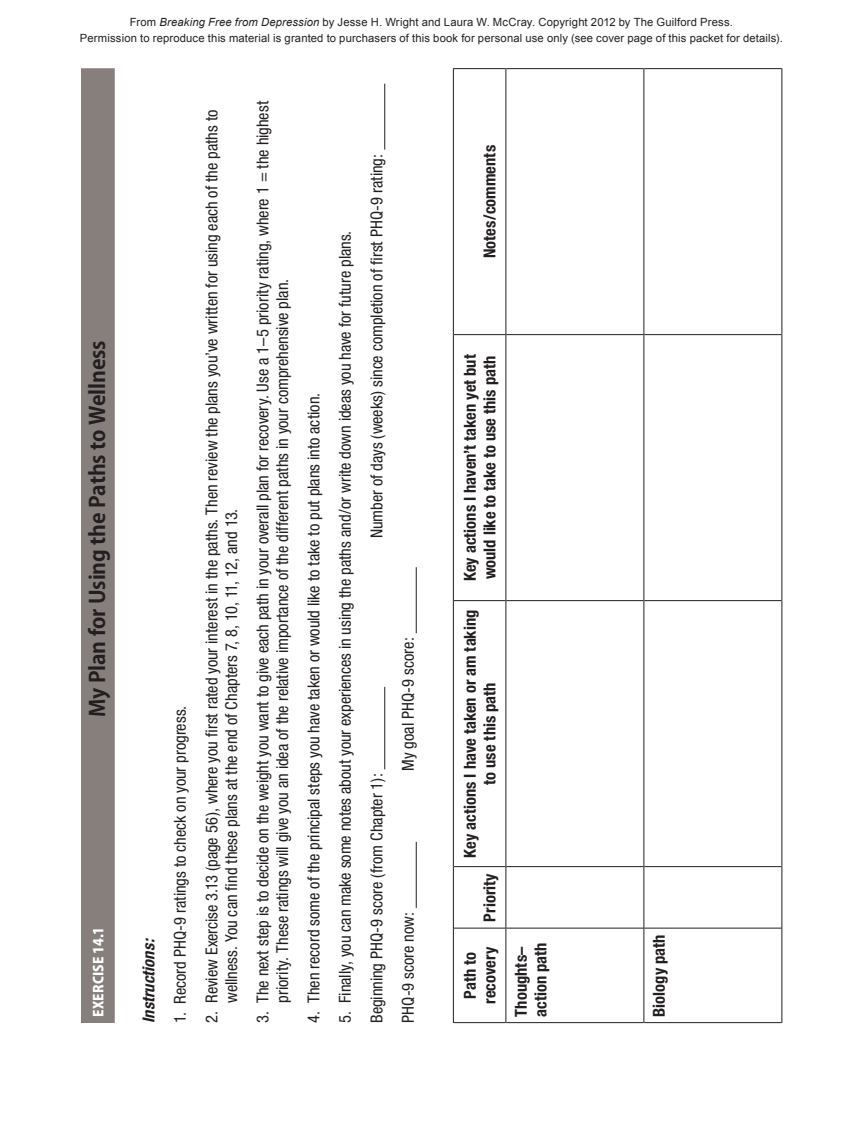
<style>
.page{position:relative;width:864px;height:1134px;background:#fff}
.page>*{position:absolute;margin:0;border:0;box-sizing:border-box;transform-origin:0 0}
.t1{font:700 21px "Koz Go Pro";letter-spacing:-.005em;color:#231f20}
.t2{font:condensed 16.5px/19.5px "Helvetica Neue";letter-spacing:-.005em;color:#231f20}
.t3{font:700 condensed 16.5px/19.5px "Helvetica Neue";color:#231f20;text-align:center}
.t4{font:italic 700 condensed 16.5px "Helvetica Neue";color:#231f20}
.t5{font:800 13.5px "Koz Go Pro";letter-spacing:.015em;color:#fff}
.t6{font:11.25px/15.8px "Arial";letter-spacing:.015em;color:#231f20;text-align:center}
.s1{font-style:italic}
</style>
<div class="page">
<div style="left:81px;top:68px;width:34px;height:955px;background:#867f7c"></div>
<hr style="left:384px;top:687px;width:1px;height:82px;background:#231f20">
<hr style="left:384px;top:84px;width:1px;height:66px;background:#231f20">
<hr style="left:416px;top:842px;width:1px;height:66px;background:#231f20">
<hr style="left:416px;top:567px;width:1px;height:66px;background:#231f20">
<hr style="left:454px;top:928px;width:52px;height:1px;background:#231f20">
<hr style="left:454px;top:866px;width:52px;height:1px;background:#231f20">
<hr style="left:454px;top:600px;width:52px;height:1px;background:#231f20">
<hr style="left:454px;top:334px;width:52px;height:1px;background:#231f20">
<hr style="left:506px;top:1022px;width:138px;height:1px;background:#231f20">
<hr style="left:506px;top:928px;width:138px;height:1px;background:#231f20">
<hr style="left:506px;top:866px;width:138px;height:1px;background:#231f20">
<hr style="left:506px;top:600px;width:138px;height:1px;background:#231f20">
<hr style="left:506px;top:334px;width:138px;height:1px;background:#231f20">
<hr style="left:506px;top:68px;width:138px;height:1px;background:#231f20">
<hr style="left:644px;top:928px;width:1px;height:95px;background:#231f20">
<hr style="left:644px;top:1022px;width:138px;height:1px;background:#231f20">
<hr style="left:644px;top:928px;width:138px;height:1px;background:#231f20">
<hr style="left:644px;top:866px;width:138px;height:1px;background:#231f20">
<hr style="left:644px;top:600px;width:138px;height:1px;background:#231f20">
<hr style="left:644px;top:334px;width:138px;height:1px;background:#231f20">
<hr style="left:644px;top:68px;width:138px;height:1px;background:#231f20">
<hr style="left:782px;top:928px;width:1px;height:95px;background:#231f20">
<hr style="left:453px;top:928px;width:1px;height:95px;background:#231f20">
<hr style="left:454px;top:1022px;width:52px;height:1px;background:#231f20">
<hr style="left:453px;top:867px;width:1px;height:61px;background:#231f20">
<hr style="left:453px;top:601px;width:1px;height:266px;background:#231f20">
<hr style="left:453px;top:335px;width:1px;height:266px;background:#231f20">
<hr style="left:453px;top:68px;width:1px;height:267px;background:#231f20">
<hr style="left:454px;top:68px;width:52px;height:1px;background:#231f20">
<hr style="left:506px;top:928px;width:1px;height:95px;background:#231f20">
<hr style="left:506px;top:867px;width:1px;height:61px;background:#231f20">
<hr style="left:506px;top:601px;width:1px;height:266px;background:#231f20">
<hr style="left:506px;top:335px;width:1px;height:266px;background:#231f20">
<hr style="left:506px;top:68px;width:1px;height:267px;background:#231f20">
<hr style="left:644px;top:867px;width:1px;height:61px;background:#231f20">
<hr style="left:644px;top:601px;width:1px;height:266px;background:#231f20">
<hr style="left:644px;top:335px;width:1px;height:266px;background:#231f20">
<hr style="left:644px;top:68px;width:1px;height:267px;background:#231f20">
<hr style="left:782px;top:867px;width:1px;height:61px;background:#231f20">
<hr style="left:782px;top:601px;width:1px;height:266px;background:#231f20">
<hr style="left:782px;top:335px;width:1px;height:266px;background:#231f20">
<hr style="left:782px;top:68px;width:1px;height:267px;background:#231f20">
<p class="t6" style="left:80px;top:14px;width:704px">From <span class="s1">Breaking Free from Depression</span> by Jesse H. Wright and Laura W. McCray. Copyright 2012 by The Guilford Press.<br>Permission to reproduce this material is granted to purchasers of this book for personal use only (see cover page of this packet for details).</p>
<p class="t1" style="left:84px;top:717px;width:378px;rotate:-90deg">My Plan for Using the Paths to Wellness</p>
<p class="t5" style="left:90px;top:1017px;width:91px;rotate:-90deg">exercise 14.1</p>
<p class="t4" style="left:139px;top:1023px;width:86px;rotate:-90deg">Instructions:</p>
<p class="t2" style="left:170px;top:1023px;width:319px;rotate:-90deg">1. Record PHQ-9 ratings to check on your progress.</p>
<p class="t2" style="left:202px;top:1003px;width:894px;text-indent:-20px;rotate:-90deg">2. Review Exercise 3.13 (page 56), where you fi rst rated your interest in the paths. Then review the plans you’ve written for using each of the paths to wellness. You can fi nd these plans at the end of Chapters 7, 8, 10, 11, 12, and 13.</p>
<p class="t2" style="left:253px;top:1003px;width:903px;text-indent:-20px;rotate:-90deg">3. The next step is to decide on the weight you want to give each path in your overall plan for recovery. Use a 1–5 priority rating, where 1 = the highest priority. These ratings will give you an idea of the relative importance of the different paths in your comprehensive plan.</p>
<p class="t2" style="left:304px;top:1023px;width:631px;rotate:-90deg">4. Then record some of the principal steps you have taken or would like to take to put plans into action.</p>
<p class="t2" style="left:367px;top:538px;width:386px;rotate:-90deg">Number of days (weeks) since completion of fi rst PHQ-9 rating:</p>
<p class="t2" style="left:329px;top:1023px;width:794px;line-height:31.5px;rotate:-90deg">5. Finally, you can make some notes about your experiences in using the paths and/or write down ideas you have for future plans.<br>Beginning PHQ-9 score (from Chapter 1):</p>
<p class="t2" style="left:398px;top:771px;width:135px;rotate:-90deg">My goal PHQ-9 score:</p>
<p class="t2" style="left:398px;top:1023px;width:113px;rotate:-90deg">PHQ-9 score now:</p>
<p class="t3" style="left:480px;top:258px;width:115px;rotate:-90deg">Notes/comments</p>
<p class="t3" style="left:460px;top:581px;width:228px;text-align:left;rotate:-90deg">key actions I haven’t taken yet but would like to take to use this path</p>
<p class="t3" style="left:460px;top:858px;width:249px;rotate:-90deg">key actions I have taken or am taking to use this path</p>
<p class="t3" style="left:480px;top:922px;width:50px;rotate:-90deg">Priority</p>
<p class="t3" style="left:460px;top:1004px;width:59px;rotate:-90deg">Path to recovery</p>
<p class="t3" style="left:511px;top:1017px;width:76px;text-align:left;rotate:-90deg">Thoughts– action path</p>
<p class="t3" style="left:649px;top:1017px;width:83px;rotate:-90deg">biology path</p>
</div>
